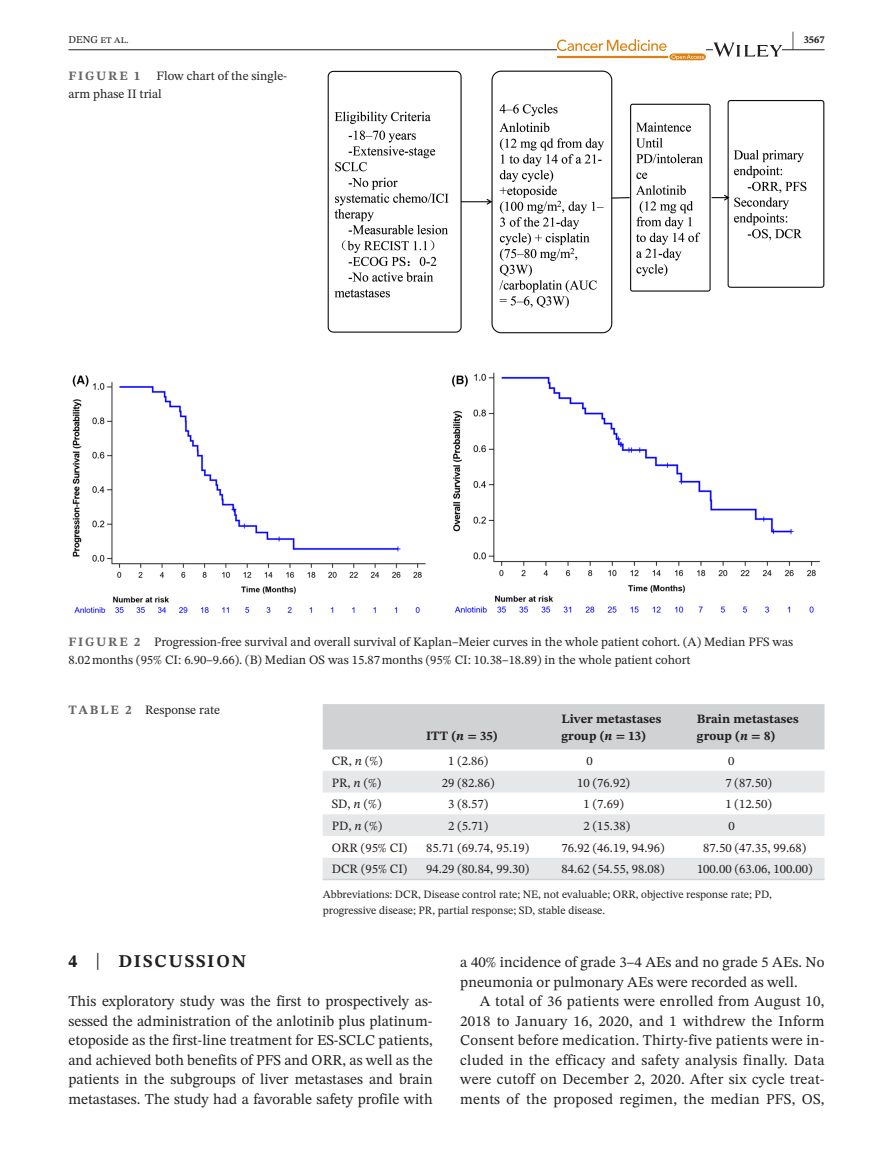
<style>
.page{position:relative;width:893px;height:1174px;background:#fff}
.page>*{position:absolute;margin:0;border:0;box-sizing:border-box;transform-origin:0 0}
.t1{font:700 21px "STIX Two Text";color:#231f20;scale:.42 1}
.t2{font:700 18px "STIX Two Text";letter-spacing:.1em;color:#231f20}
.t3{font:15px/19.5px "STIX Two Text";color:#231f20;text-align:justify}
.t4{font:12.75px/18px "STIX Two Text";color:#231f20}
.t5{font:700 12.75px/17.2px "STIX Two Text";color:#231f20}
.t6{font:700 12.75px "STIX Two Text";letter-spacing:.14em;color:#636366}
.t7{font:11.25px/15.8px "STIX Two Text";color:#231f20}
.t8{font:10.5px "STIX Two Text";color:#231f20}
.t9{font:700 10.5px "STIX Two Text";color:#231f20}
.s1{font-weight:700;color:#636366}
.s2{font-style:italic}
.s3{font-family:"STIX"}
.s4{font-weight:400;font-size:23.7px}
</style>
<div class="page">
<hr style="left:68px;top:49px;width:756px;height:1px;background:#231f20">
<svg style="left:557px;top:39px;width:149px;height:21px"></svg>
<svg style="left:713px;top:43px;width:69px;height:14px"></svg>
<img style="left:327px;top:70px;width:497px;height:263px">
<img style="left:72px;top:372px;width:748px;height:241px">
<div style="left:323px;top:704px;width:501px;height:45px;background:#d1d2d4"></div>
<svg style="left:323px;top:771px;width:501px;height:107px;fill:#e6e7e9"></svg>
<hr style="left:323px;top:878px;width:94px;height:2px;background:#d1d2d4">
<hr style="left:417px;top:878px;width:135px;height:2px;background:#d1d2d4">
<hr style="left:552px;top:878px;width:136px;height:2px;background:#d1d2d4">
<hr style="left:688px;top:878px;width:136px;height:2px;background:#d1d2d4">
<h1 class="t1" style="left:792px;top:24px;width:8px">|</h1>
<p class="t8" style="left:68px;top:32px;width:62px">DENG et al.</p>
<p class="t9" style="left:804px;top:32px;width:22px">3567</p>
<p class="t4" style="left:68px;top:66px;width:220px;text-indent:88px">Flow chart of the single&shy;arm phase II trial</p>
<p class="t6" style="left:68px;top:66px;width:73px">FIGURE 1</p>
<p class="t4" style="left:68px;top:632px;width:726px"><span class="s1">FIGURE 2</span> Progression-free survival and overall survival of Kaplan–Meier curves in the whole patient cohort. (A) Median PFS was<br>8.02months (95% CI: 6.90–9.66). (B) Median OS was 15.87months (95% CI: 10.38–18.89) in the whole patient cohort</p>
<p class="t4" style="left:68px;top:700px;width:153px"><span class="s1">TABLE 2</span> Response rate</p>
<p class="t5" style="left:426px;top:727px;width:73px">ITT (<span class="s2">n</span> <span class="s3">=</span> 35)</p>
<p class="t5" style="left:561px;top:710px;width:101px">Liver metastases group (<span class="s2">n</span> <span class="s3">=</span> 13)</p>
<p class="t5" style="left:697px;top:710px;width:103px">Brain metastases group (<span class="s2">n</span> <span class="s3">=</span> 8)</p>
<p class="t4" style="left:332px;top:751px;width:52px">CR, <span class="s2">n</span> (%)</p>
<p class="t4" style="left:448px;top:751px;width:42px">1 (2.86)</p>
<p class="t4" style="left:587px;top:751px;width:8px">0</p>
<p class="t4" style="left:728px;top:751px;width:8px">0</p>
<p class="t4" style="left:332px;top:773px;width:51px">PR, <span class="s2">n</span> (%)</p>
<p class="t4" style="left:442px;top:773px;width:54px">29 (82.86)</p>
<p class="t4" style="left:577px;top:773px;width:54px">10 (76.92)</p>
<p class="t4" style="left:725px;top:773px;width:48px">7 (87.50)</p>
<p class="t4" style="left:332px;top:795px;width:51px">SD, <span class="s2">n</span> (%)</p>
<p class="t4" style="left:448px;top:795px;width:42px">3 (8.57)</p>
<p class="t4" style="left:584px;top:795px;width:42px">1 (7.69)</p>
<p class="t4" style="left:725px;top:795px;width:48px">1 (12.50)</p>
<p class="t4" style="left:332px;top:816px;width:52px">PD, <span class="s2">n</span> (%)</p>
<p class="t4" style="left:448px;top:816px;width:42px">2 (5.71)</p>
<p class="t4" style="left:584px;top:816px;width:48px">2 (15.38)</p>
<p class="t4" style="left:728px;top:816px;width:8px">0</p>
<p class="t4" style="left:332px;top:838px;width:77px">ORR (95% CI)</p>
<p class="t4" style="left:426px;top:838px;width:104px">85.71 (69.74, 95.19)</p>
<p class="t4" style="left:562px;top:838px;width:104px">76.92 (46.19, 94.96)</p>
<p class="t4" style="left:703px;top:838px;width:104px">87.50 (47.35, 99.68)</p>
<p class="t4" style="left:332px;top:860px;width:77px">DCR (95% CI)</p>
<p class="t4" style="left:426px;top:860px;width:104px">94.29 (80.84, 99.30)</p>
<p class="t4" style="left:562px;top:860px;width:104px">84.62 (54.55, 98.08)</p>
<p class="t4" style="left:697px;top:860px;width:117px">100.00 (63.06, 100.00)</p>
<p class="t7" style="left:323px;top:886px;width:451px">Abbreviations: DCR, Disease control rate; NE, not evaluable; ORR, objective response rate; PD, progressive disease; PR, partial response; SD, stable disease.</p>
<p class="t2" style="left:68px;top:948px;width:179px">4 <span class="s4">|</span> DISCUSSION</p>
<p class="t3" style="left:68px;top:991px;width:366px">This exploratory study was the first to prospectively as&shy;sessed the administration of the anlotinib plus platinum&shy;etoposide as the first-line treatment for ES-SCLC patients, and achieved both benefits of PFS and ORR, as well as the patients in the subgroups of liver metastases and brain metastases. The study had a favorable safety profile with</p>
<p class="t3" style="left:460px;top:952px;width:366px">a 40% incidence of grade 3–4 AEs and no grade 5 AEs. No pneumonia or pulmonary AEs were recorded as well.</p>
<p class="t3" style="left:460px;top:991px;width:366px;text-indent:19px">A total of 36 patients were enrolled from August 10, 2018 to January 16, 2020, and 1 withdrew the Inform Consent before medication. Thirty-five patients were in&shy;cluded in the efficacy and safety analysis finally. Data were cutoff on December 2, 2020. After six cycle treat&shy;ments of the proposed regimen, the median PFS, OS,</p>
</div>
